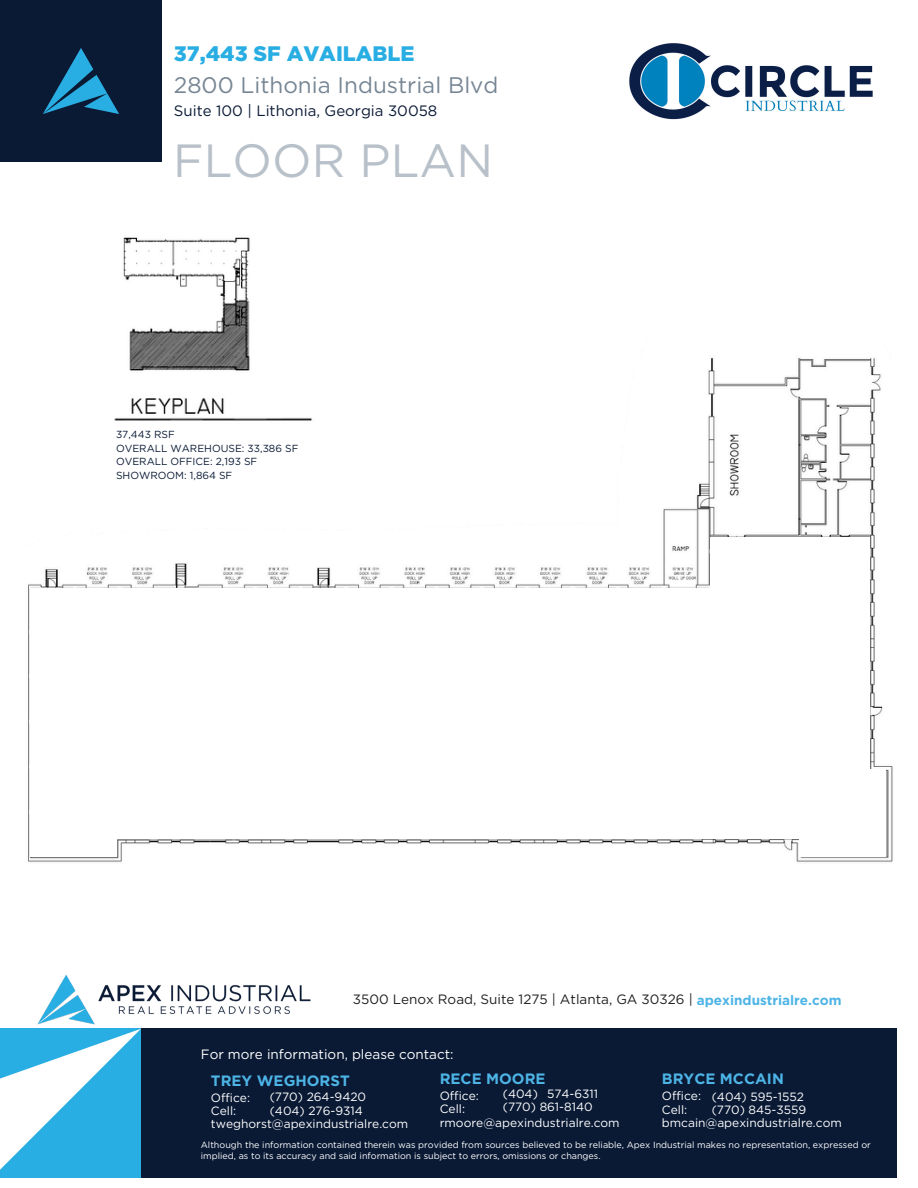
<style>
.page{position:relative;width:918px;height:1188px;background:#fff}
.page>*{position:absolute;margin:0;border:0;box-sizing:border-box;transform-origin:0 0}
.t1{font:46.5px "Gotham";letter-spacing:.005em;color:#b8c1c9}
.t2{font:22.5px "Gotham";color:#778694}
.t3{font:900 21px "Gotham";color:#29aee4}
.t4{font:700 15px "Gotham";color:#4db4e6}
.t5{font:15px "Gotham";color:#0a1a35}
.t6{font:13.5px "Gotham";color:#231f20}
.t7{font:13.5px "Gotham";color:#fff}
.t8{font:12px/13.5px "Gotham";color:#fff}
.t9{font:10.2px/13.6px "Gotham";color:#0a1a35}
.t10{font:9px/10.5px "Gotham";color:#fff}
.s1{font-weight:700;color:#4db4e6}
</style>
<div class="page">
<div style="left:0;top:0;width:162px;height:162px;background:#0a1a35"></div>
<svg style="left:43px;top:48px;width:76px;height:66px"></svg>
<img style="left:31px;top:974px;width:286px;height:55px">
<img style="left:629px;top:43px;width:244px;height:77px">
<div style="left:141px;top:1029px;width:756px;height:148px;background:#0a1a35"></div>
<svg style="left:0;top:1029px;width:141px;height:148px"></svg>
<img style="left:28px;top:358px;width:865px;height:504px">
<div style="left:710px;top:537px;width:160px;height:302px;background:#fff"></div>
<div style="left:31px;top:588px;width:691px;height:251px;background:#fff"></div>
<div style="left:31px;top:769px;width:86px;height:88px;background:#fff"></div>
<div style="left:800px;top:769px;width:86px;height:88px;background:#fff"></div>
<img style="left:106px;top:237px;width:210px;height:192px">
<h6 class="t3" style="left:174px;top:41px;width:242px">37,443 SF AVAILABLE</h6>
<h6 class="t2" style="left:174px;top:71px;width:326px">2800 Lithonia Industrial Blvd</h6>
<h6 class="t5" style="left:174px;top:102px;width:265px">Suite 100 | Lithonia, Georgia 30058</h6>
<h6 class="t1" style="left:173px;top:132px;width:322px">FLOOR PLAN</h6>
<h6 class="t9" style="left:116px;top:428px;width:60px">37,443 RSF</h6>
<h6 class="t9" style="left:116px;top:441px;width:184px">OVERALL WAREHOUSE: 33,386 SF</h6>
<p class="t9" style="left:116px;top:455px;width:143px">OVERALL OFFICE: 2,193 SF<br>SHOWROOM: 1,864 SF</p>
<h1 class="t6" style="left:353px;top:991px;width:490px">3500 Lenox Road, Suite 1275 | Atlanta, GA 30326 | <span class="s1">apexindustrialre.com</span></h1>
<p class="t7" style="left:201px;top:1046px;width:254px">For more information, please contact:</p>
<h5 class="t4" style="left:211px;top:1071px;width:140px">TREY WEGHORST</h5>
<h5 class="t8" style="left:211px;top:1091px;width:41px">Office:<br>Cell:</h5>
<h6 class="t8" style="left:270px;top:1090px;width:98px;line-height:14px">(770) 264-9420 (404) 276-9314</h6>
<h6 class="t8" style="left:211px;top:1116px;width:199px">tweghorst@apexindustrialre.com</h6>
<p class="t4" style="left:440px;top:1070px;width:107px">RECE MOORE</p>
<p class="t8" style="left:440px;top:1089px;width:41px">Office:<br>Cell:</p>
<p class="t8" style="left:503px;top:1087px;width:97px">(404) 574-6311 (770) 861-8140</p>
<p class="t8" style="left:440px;top:1116px;width:181px">rmoore@apexindustrialre.com</p>
<p class="t4" style="left:662px;top:1070px;width:123px">BRYCE MCCAIN</p>
<p class="t8" style="left:662px;top:1089px;width:41px">Office:<br>Cell:</p>
<h5 class="t8" style="left:712px;top:1090px;width:96px">(404) 595-1552 (770) 845-3559</h5>
<h4 class="t8" style="left:662px;top:1116px;width:181px">bmcain@apexindustrialre.com</h4>
<p class="t10" style="left:201px;top:1140px;width:671px">Although the information contained therein was provided from sources believed to be reliable, Apex Industrial makes no representation, expressed or implied, as to its accuracy and said information is subject to errors, omissions or changes.</p>
</div>
